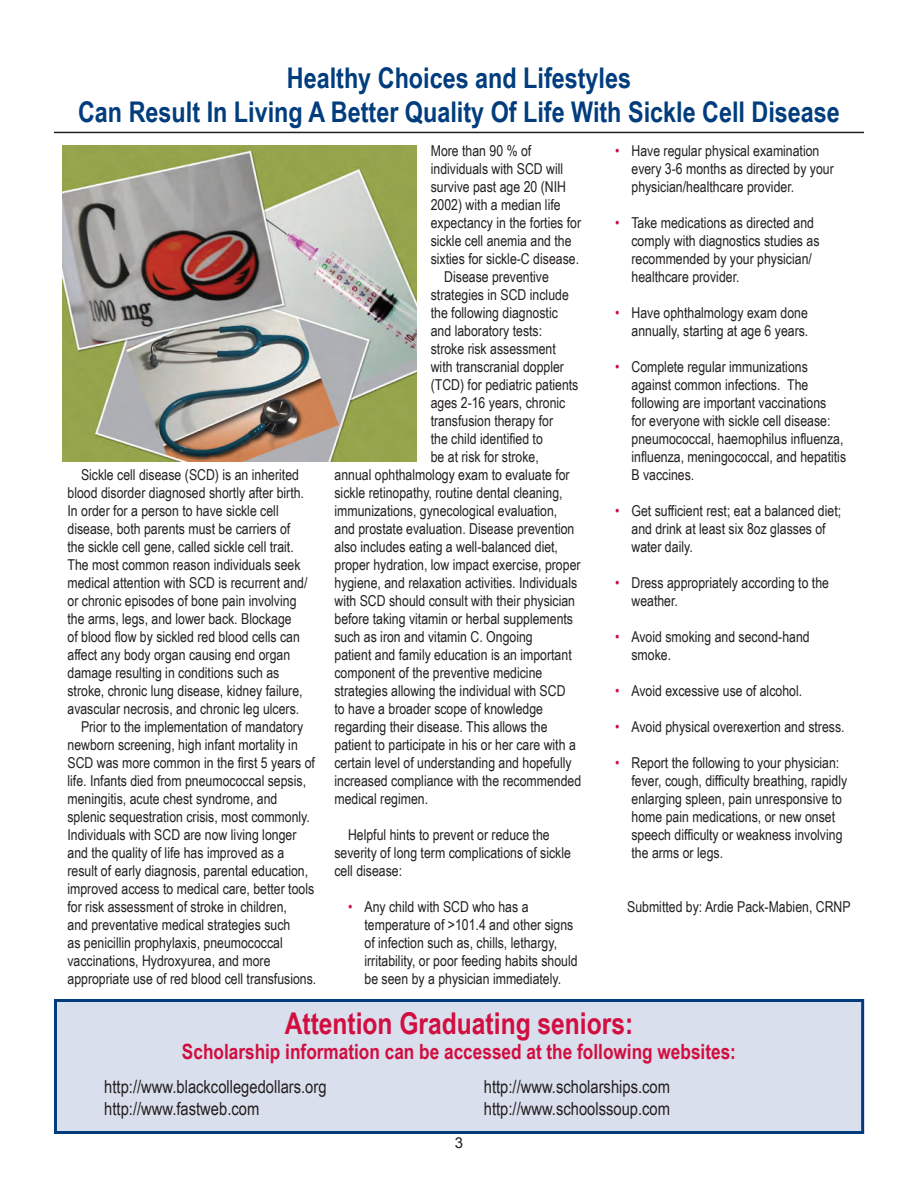
<style>
.page{position:relative;width:918px;height:1188px;background:#fff}
.page>*{position:absolute;margin:0;border:0;box-sizing:border-box;transform-origin:0 0}
.t1{font:700 30px "Arial Narrow";color:#d10e40}
.t2{font:700 28.5px/34.2px "Arial Narrow";color:#013d7d;text-align:center}
.t3{font:700 21px "Arial Narrow";color:#d10e40}
.t4{font:18px "Arial Narrow";color:#231f20}
.t5{font:15px/18px "Arial Narrow";color:#231f20}
.t6{font:15px "Arial";color:#231f20}
.s1{color:#d10e40}
</style>
<div class="page">
<div style="left:54px;top:999px;width:810px;height:135px;background:#dadfed;border:3px solid #013d7d"></div>
<hr style="left:54px;top:132px;width:810px;height:1px;background:#231f20">
<img style="left:63px;top:145px;width:354px;height:317px">
<h2 class="t2" style="left:78px;top:60px;width:763px">Healthy Choices and Lifestyles<br>Can Result In Living A Better Quality Of Life With Sickle Cell Disease</h2>
<p class="t5" style="left:431px;top:142px;width:152px">More than 90 % of individuals with SCD will survive past age 20 (NIH<br>2002) with a median life expectancy in the forties for sickle cell anemia and the sixties for sickle-C disease.</p>
<p class="t5" style="left:431px;top:268px;width:149px;text-indent:14px">Disease preventive strategies in SCD include the following diagnostic and laboratory tests: stroke risk assessment with transcranial doppler (TCD) for pediatric patients ages 2-16 years, chronic transfusion therapy for<br>the child identified to<br>be at risk for stroke,</p>
<p class="t5" style="left:335px;top:466px;width:248px">annual ophthalmology exam to evaluate for sickle retinopathy, routine dental cleaning, immunizations, gynecological evaluation, and prostate evaluation. Disease prevention also includes eating a well-balanced diet, proper hydration, low impact exercise, proper hygiene, and relaxation activities. Individuals with SCD should consult with their physician before taking vitamin or herbal supplements such as iron and vitamin C. Ongoing<br>patient and family education is an important component of the preventive medicine strategies allowing the individual with SCD<br>to have a broader scope of knowledge regarding their disease. This allows the patient to participate in his or her care with a certain level of understanding and hopefully increased compliance with the recommended medical regimen.</p>
<p class="t5" style="left:335px;top:826px;width:238px;text-indent:14px">Helpful hints to prevent or reduce the severity of long term complications of sickle cell disease:</p>
<p class="t5" style="left:365px;top:898px;width:215px;text-indent:-16px"><span class="s1">•</span> Any child with SCD who has a temperature of &gt;101.4 and other signs of infection such as, chills, lethargy, irritability, or poor feeding habits should be seen by a physician immediately.</p>
<p class="t5" style="left:631px;top:142px;width:204px;text-indent:-16px"><span class="s1">•</span> Have regular physical examination every 3-6 months as directed by your physician/healthcare provider.</p>
<p class="t5" style="left:631px;top:214px;width:189px;text-indent:-16px"><span class="s1">•</span> Take medications as directed and comply with diagnostics studies as recommended by your physician/ healthcare provider.</p>
<p class="t5" style="left:615px;top:304px;width:195px;text-align:right"><span class="s1">•</span> Have ophthalmology exam done annually, starting at age 6 years.</p>
<p class="t5" style="left:631px;top:358px;width:216px;text-indent:-16px"><span class="s1">•</span> Complete regular immunizations against common infections. The following are important vaccinations<br>for everyone with sickle cell disease: pneumococcal, haemophilus influenza, influenza, meningococcal, and hepatitis B vaccines.</p>
<p class="t5" style="left:631px;top:502px;width:211px;text-indent:-16px"><span class="s1">•</span> Get sufficient rest; eat a balanced diet; and drink at least six 8oz glasses of water daily.</p>
<p class="t5" style="left:631px;top:574px;width:199px;text-indent:-16px"><span class="s1">•</span> Dress appropriately according to the weather.</p>
<p class="t5" style="left:631px;top:628px;width:180px;text-indent:-16px"><span class="s1">•</span> Avoid smoking and second-hand smoke.</p>
<p class="t5" style="left:615px;top:682px;width:189px"><span class="s1">•</span> Avoid excessive use of alcohol.</p>
<p class="t5" style="left:615px;top:718px;width:231px"><span class="s1">•</span> Avoid physical overexertion and stress.</p>
<p class="t5" style="left:631px;top:754px;width:217px;text-indent:-16px"><span class="s1">•</span> Report the following to your physician: fever, cough, difficulty breathing, rapidly enlarging spleen, pain unresponsive to home pain medications, or new onset speech difficulty or weakness involving the arms or legs.</p>
<p class="t5" style="left:627px;top:898px;width:225px">Submitted by: Ardie Pack-Mabien, CRNP</p>
<p class="t5" style="left:68px;top:465px;width:241px;text-indent:14px">Sickle cell disease (SCD) is an inherited blood disorder diagnosed shortly after birth.<br>In order for a person to have sickle cell disease, both parents must be carriers of the sickle cell gene, called sickle cell trait.<br>The most common reason individuals seek medical attention with SCD is recurrent and/ or chronic episodes of bone pain involving the arms, legs, and lower back. Blockage<br>of blood flow by sickled red blood cells can affect any body organ causing end organ damage resulting in conditions such as stroke, chronic lung disease, kidney failure, avascular necrosis, and chronic leg ulcers.</p>
<p class="t5" style="left:68px;top:717px;width:250px;text-indent:14px">Prior to the implementation of mandatory newborn screening, high infant mortality in SCD was more common in the first 5 years of life. Infants died from pneumococcal sepsis, meningitis, acute chest syndrome, and splenic sequestration crisis, most commonly.<br>Individuals with SCD are now living longer and the quality of life has improved as a result of early diagnosis, parental education, improved access to medical care, better tools for risk assessment of stroke in children,<br>and preventative medical strategies such<br>as penicillin prophylaxis, pneumococcal vaccinations, Hydroxyurea, and more appropriate use of red blood cell transfusions.</p>
<h2 class="t1" style="left:285px;top:1006px;width:350px">Attention Graduating seniors:</h2>
<h3 class="t3" style="left:182px;top:1040px;width:556px">Scholarship information can be accessed at the following websites:</h3>
<p class="t4" style="left:104px;top:1077px;width:224px">http://www.blackcollegedollars.org</p>
<p class="t4" style="left:484px;top:1077px;width:188px">http://www.scholarships.com</p>
<p class="t4" style="left:104px;top:1098px;width:157px">http://www.fastweb.com</p>
<p class="t4" style="left:484px;top:1098px;width:188px">http://www.schoolssoup.com</p>
<p class="t6" style="left:455px;top:1134px;width:10px">3</p>
</div>
